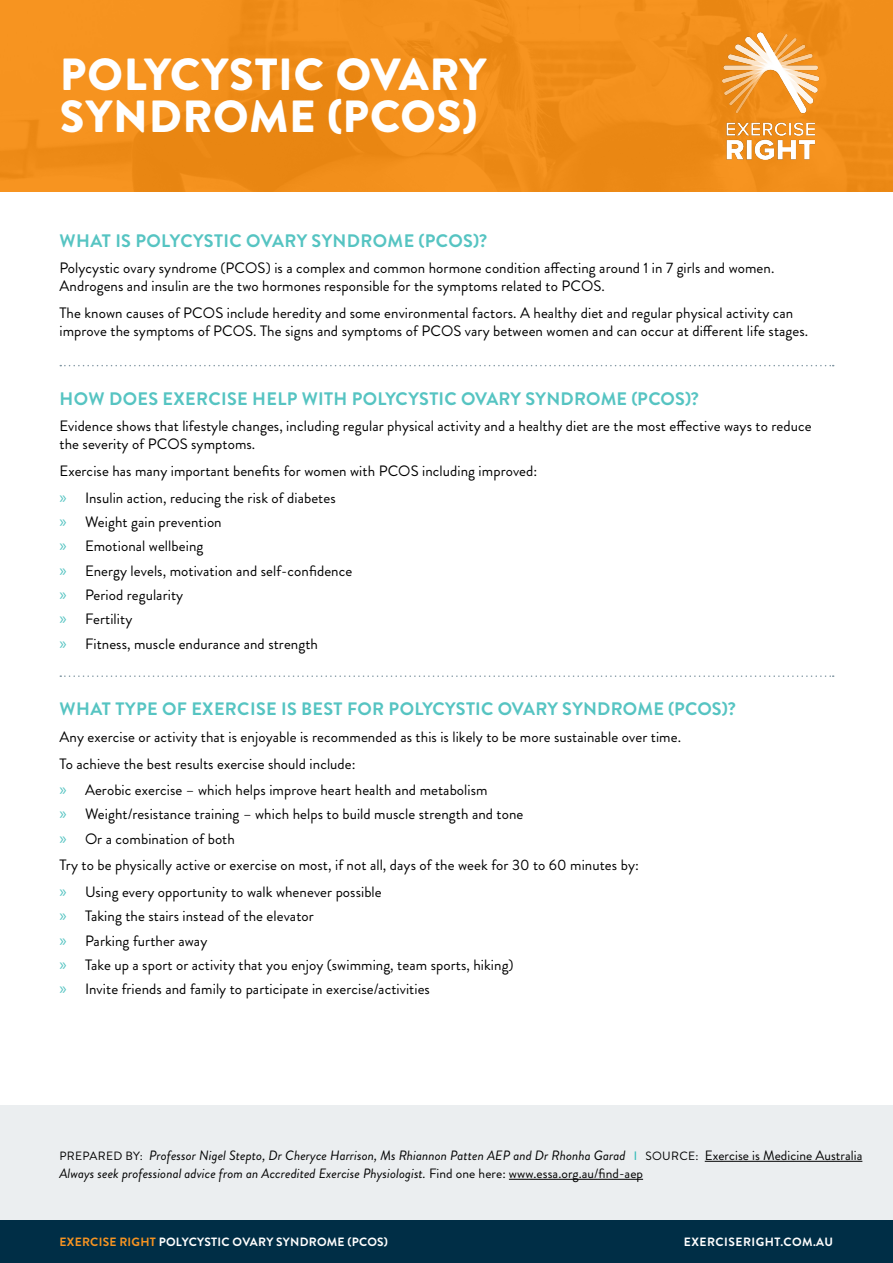
<style>
.page{position:relative;width:893px;height:1263px;background:#fff}
.page>*{position:absolute;margin:0;border:0;box-sizing:border-box;transform-origin:0 0}
.t1{font:900 45px/42px "Brandon Grotesque";letter-spacing:.015em;color:#fff}
.t2{font:700 18.15px "Brandon Grotesque";letter-spacing:.02em;color:#56c4c2}
.t3{font:15.15px/18.1px "Brandon Grotesque";letter-spacing:.005em;color:#000}
.t4{font:15px/24.5px "Brandon Grotesque";letter-spacing:.005em;color:#000}
.t5{font:italic 13.5px "Brandon Grotesque";letter-spacing:.005em;color:#000}
.t6{font:13.5px "Brandon Grotesque";letter-spacing:.005em;color:#000}
.t7{font:700 12px "Brandon Grotesque";letter-spacing:.02em;color:#fff}
.t8{font:700 12px "Brandon Grotesque";letter-spacing:.04em;color:#fff}
.s1{font-family:"Myriad Pro";font-size:17.25px;color:#56c4c2}
.s2{font-size:18px}
.s3{font-style:normal;font-size:12px}
.s4{font-size:12px}
.s5{font-style:normal}
.s6{color:#f79422}
</style>
<div class="page">
<div style="left:0;top:1106px;width:893px;height:157px;background:#ebeef0"></div>
<div style="left:0;top:1220px;width:893px;height:43px;background:#002e46"></div>
<div style="left:0;top:0;width:893px;height:191px;background:#f89521"></div>
<svg style="left:60px;top:365px;width:774px;height:1px"></svg>
<svg style="left:60px;top:675px;width:774px;height:2px"></svg>
<hr style="left:705px;top:1161px;width:157px;height:1px;background:#000">
<hr style="left:509px;top:1179px;width:134px;height:1px;background:#000">
<img style="left:723px;top:32px;width:95px;height:127px">
<h1 class="t1" style="left:60px;top:55px;width:428px">POLYCYSTIC OVARY<br>SYNDROME (PCOS)</h1>
<p class="t2" style="left:60px;top:228px;width:429px">WHAT IS POLYCYSTIC OVARY SYNDROME (PCOS)?</p>
<p class="t3" style="left:60px;top:259px;width:716px">Polycystic ovary syndrome (PCOS) is a complex and common hormone condition affecting around 1 in 7 girls and women.<br>Androgens and insulin are the two hormones responsible for the symptoms related to PCOS.</p>
<p class="t3" style="left:60px;top:304px;width:750px">The known causes of PCOS include heredity and some environmental factors. A healthy diet and regular physical activity can improve the symptoms of PCOS. The signs and symptoms of PCOS vary between women and can occur at different life stages.</p>
<p class="t2" style="left:60px;top:386px;width:641px">HOW DOES EXERCISE HELP WITH POLYCYSTIC OVARY SYNDROME (PCOS)?</p>
<p class="t4" style="left:60px;top:417px;width:753px;line-height:18px">Evidence shows that lifestyle changes, including regular physical activity and a healthy diet are the most effective ways to reduce the severity of PCOS symptoms.</p>
<p class="t4" style="left:60px;top:458px;width:479px;line-height:26.5px">Exercise has many important benefits for women with PCOS including improved: <span class="s1">»</span> Insulin action, reducing the risk of diabetes</p>
<p class="t4" style="left:60px;top:510px;width:294px"><span class="s1">»</span> Weight gain prevention<br><span class="s1">»</span> Emotional wellbeing<br><span class="s1">»</span> Energy levels, motivation and self-confidence <span class="s1">»</span> Period regularity<br><span class="s1">»</span> Fertility<br><span class="s1">»</span> Fitness, muscle endurance and strength</p>
<p class="t2" style="left:60px;top:696px;width:678px"><span class="s2">WHAT TYPE OF EXERCISE IS BEST FOR</span> POLYCYSTIC OVARY SYNDROME (PCOS)?</p>
<p class="t4" style="left:60px;top:724px;width:623px;line-height:26.5px">Any exercise or activity that is enjoyable is recommended as this is likely to be more sustainable over time.<br>To achieve the best results exercise should include:<br><span class="s1">»</span> Aerobic exercise – which helps improve heart health and metabolism</p>
<p class="t4" style="left:60px;top:802px;width:465px"><span class="s1">»</span> Weight/resistance training – which helps to build muscle strength and tone <span class="s1">»</span> Or a combination of both</p>
<p class="t4" style="left:60px;top:852px;width:581px;line-height:26.5px">Try to be physically active or exercise on most, if not all, days of the week for 30 to 60 minutes by: <span class="s1">»</span> Using every opportunity to walk whenever possible</p>
<p class="t4" style="left:60px;top:904px;width:455px"><span class="s1">»</span> Taking the stairs instead of the elevator<br><span class="s1">»</span> Parking further away<br><span class="s1">»</span> Take up a sport or activity that you enjoy (swimming, team sports, hiking) <span class="s1">»</span> Invite friends and family to participate in exercise/activities</p>
<p class="t5" style="left:59px;top:1146px;width:567px"><span class="s3">PREPARED BY:</span> Professor Nigel Stepto, Dr Cheryce Harrison, Ms Rhiannon Patten AEP and Dr Rhonha Garad</p>
<p class="t6" style="left:645px;top:1146px;width:218px"><span class="s4">SOURCE:</span> Exercise is Medicine Australia</p>
<p class="t5" style="left:59px;top:1164px;width:585px">Always seek professional advice from an Accredited Exercise Physiologist. <span class="s5">Find one here: www.essa.org.au/find-aep</span></p>
<p class="t7" style="left:60px;top:1233px;width:330px"><span class="s6">EXERCISE RIGHT</span> POLYCYSTIC OVARY SYNDROME (PCOS)</p>
<p class="t8" style="left:684px;top:1233px;width:151px">EXERCISERIGHT.COM.AU</p>
</div>
